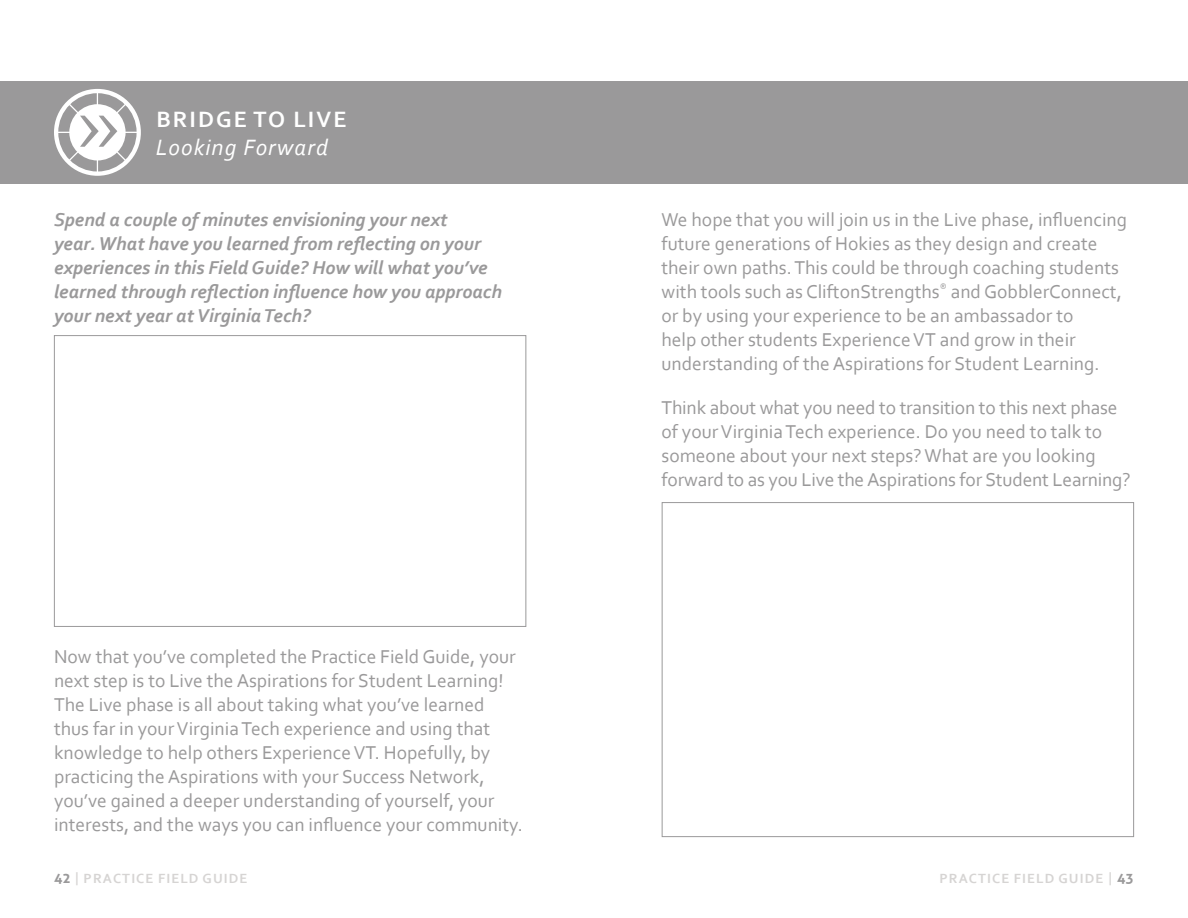
<style>
.page{position:relative;width:1188px;height:918px;background:#fff}
.page>*{position:absolute;margin:0;border:0;box-sizing:border-box;transform-origin:0 0}
.t1{font:italic 23.25px "Corbel";letter-spacing:.05em;color:#fff}
.t2{font:700 23.25px "Corbel";letter-spacing:.09em;color:#fff}
.t3{font:19.5px/24px "Corbel";color:#9a999a}
.t4{font:italic 700 19.5px/24px "Corbel";color:#9a999a}
.t5{font:700 13.95px "Corbel";letter-spacing:.08em;color:#d6d4d3}
.s1{font-family:"Aller";color:#9a999a}
</style>
<div class="page">
<div style="left:0;top:81px;width:594px;height:103px;background:#9a999a"></div>
<div style="left:594px;top:81px;width:594px;height:103px;background:#9a999a"></div>
<div style="left:54px;top:89px;width:87px;height:87px;background:#fff;border-radius:50%"></div>
<div style="left:58px;top:93px;width:79px;height:79px;border:11px solid #9a999a;border-radius:50%"></div>
<hr style="left:97px;top:91px;width:1px;height:83px;background:#fff">
<hr style="left:56px;top:132px;width:83px;height:1px;background:#fff">
<svg style="left:66px;top:101px;width:63px;height:63px"></svg>
<div style="left:54px;top:335px;width:472px;height:292px;border:1px solid #9a999a"></div>
<div style="left:662px;top:502px;width:472px;height:335px;border:1px solid #9a999a"></div>
<p class="t2" style="left:156px;top:105px;width:192px">BRIDGE TO LIVE</p>
<p class="t1" style="left:156px;top:133px;width:174px">Looking Forward</p>
<p class="t4" style="left:54px;top:207px;width:450px">Spend a couple of minutes envisioning your next<br>year. What have you learned from reflecting on your experiences in this Field Guide? How will what you’ve learned through reflection influence how you approach your next year at Virginia Tech?</p>
<p class="t3" style="left:54px;top:644px;width:470px">Now that you’ve completed the Practice Field Guide, your next step is to Live the Aspirations for Student Learning!<br>The Live phase is all about taking what you’ve learned thus far in your Virginia Tech experience and using that knowledge to help others Experience VT. Hopefully, by practicing the Aspirations with your Success Network, you’ve gained a deeper understanding of yourself, your interests, and the ways you can influence your community.</p>
<p class="t3" style="left:662px;top:207px;width:467px">We hope that you will join us in the Live phase, influencing future generations of Hokies as they design and create their own paths. This could be through coaching students with tools such as CliftonStrengths<sup>®</sup> and GobblerConnect, or by using your experience to be an ambassador to<br>help other students Experience VT and grow in their understanding of the Aspirations for Student Learning.</p>
<p class="t3" style="left:662px;top:395px;width:471px">Think about what you need to transition to this next phase of your Virginia Tech experience. Do you need to talk to someone about your next steps? What are you looking forward to as you Live the Aspirations for Student Learning?</p>
<p class="t5" style="left:54px;top:869px;width:195px"><span class="s1">42</span> | PRACTICE FIELD GUIDE</p>
<p class="t5" style="left:940px;top:869px;width:196px">PRACTICE FIELD GUIDE | <span class="s1">43</span></p>
</div>
